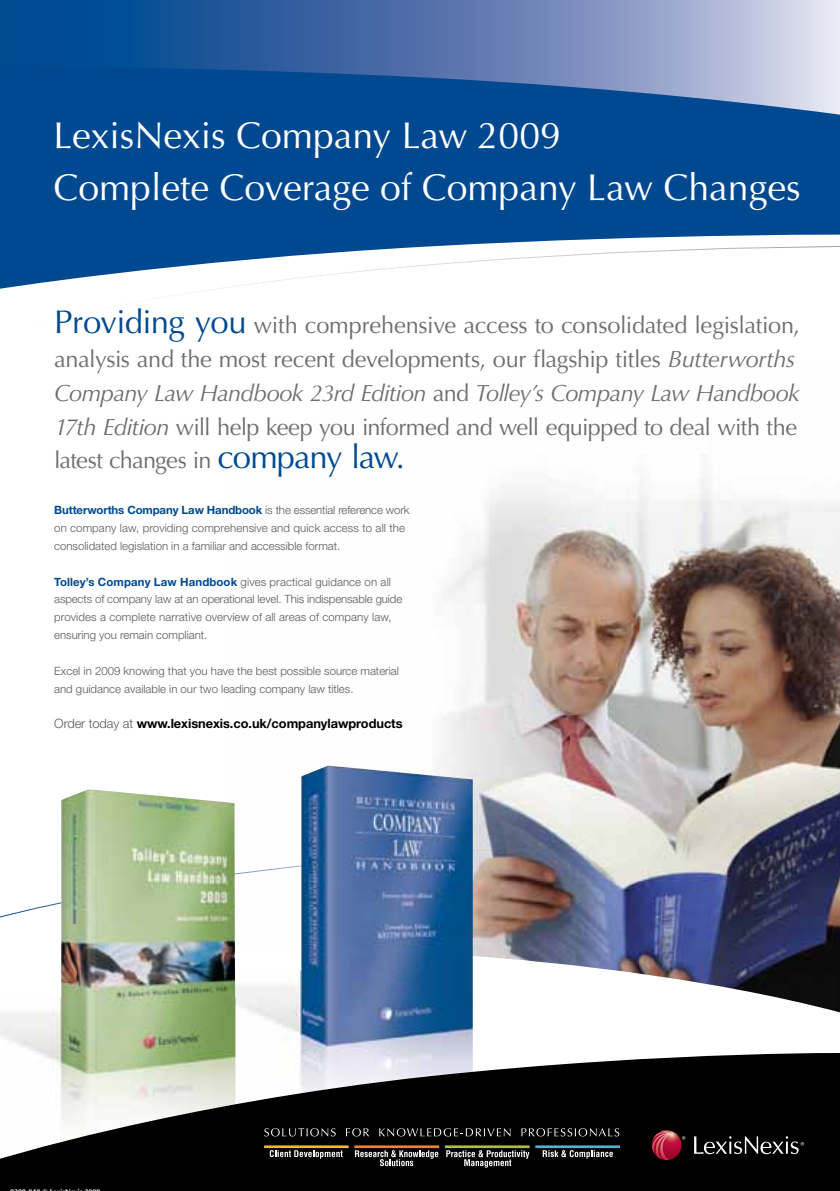
<style>
.page{position:relative;width:840px;height:1191px;background:#fff}
.page>*{position:absolute;margin:0;border:0;box-sizing:border-box;transform-origin:0 0}
.t1{font:37.4px/52.2px "Optima";color:#fff}
.t2{font:23.4px/33.8px "Optima";letter-spacing:-.015em;color:#6d6e71}
.t3{font:700 12.8px "Helvetica Neue";letter-spacing:-.005em;color:#000}
.t4{font:300 11.4px/17.8px "Helvetica Neue";color:#58595b}
.s1{font-size:32.8px;color:#004990}
.s2{font-style:italic}
.s3{font-weight:700;color:#004990}
.s4{font-weight:300;color:#58595b}
</style>
<div class="page">
<img style="left:442px;top:477px;width:397px;height:542px">
<img style="left:472px;top:835px;width:367px;height:85px">
<div style="left:0;top:115px;width:839px;height:130px;background:#004990"></div>
<svg style="left:0;top:0;width:839px;height:115px;background:#4773ab"></svg>
<img style="left:235px;top:765px;width:237px;height:286px">
<img style="left:0;top:789px;width:235px;height:262px">
<svg style="left:0;top:245px;width:839px;height:50px"></svg>
<svg style="left:0;top:1051px;width:839px;height:140px;background:#414240"></svg>
<svg style="left:269px;top:1150px;width:73px;height:8px"></svg>
<svg style="left:355px;top:1150px;width:83px;height:16px"></svg>
<svg style="left:446px;top:1150px;width:83px;height:17px"></svg>
<svg style="left:542px;top:1150px;width:70px;height:8px"></svg>
<hr style="left:535px;top:1145px;width:84px;height:3px;background:#4fb3cf">
<hr style="left:444px;top:1145px;width:85px;height:3px;background:#b1bd3b">
<hr style="left:354px;top:1145px;width:85px;height:3px;background:#ef8231">
<hr style="left:264px;top:1145px;width:84px;height:3px;background:#f5bb22">
<svg style="left:264px;top:1128px;width:71px;height:8px"></svg>
<svg style="left:346px;top:1128px;width:23px;height:8px"></svg>
<svg style="left:379px;top:1128px;width:131px;height:8px"></svg>
<svg style="left:521px;top:1128px;width:98px;height:8px"></svg>
<svg style="left:651px;top:1130px;width:30px;height:30px"></svg>
<svg style="left:651px;top:1130px;width:24px;height:30px"></svg>
<svg style="left:681px;top:1136px;width:4px;height:3px"></svg>
<svg style="left:693px;top:1136px;width:110px;height:18px;background:#3a3a3a"></svg>
<h1 class="t1" style="left:53px;top:110px;width:748px">LexisNexis Company Law 2009<br>Complete Coverage of Company Law Changes</h1>
<p class="t2" style="left:54px;top:309px;width:747px"><span class="s1">Providing you</span> with comprehensive access to consolidated legislation, analysis and the most recent developments, our flagship titles <span class="s2">Butterworths Company Law Handbook 23rd Edition</span> and <span class="s2">Tolley’s Company Law Handbook 17th Edition</span> will help keep you informed and well equipped to deal with the latest changes in <span class="s1">company law.</span></p>
<p class="t4" style="left:54px;top:501px;width:357px"><span class="s3">Butterworths Company Law Handbook</span> is the essential reference work on company law, providing comprehensive and quick access to all the consolidated legislation in a familiar and accessible format.</p>
<p class="t4" style="left:54px;top:572px;width:349px"><span class="s3">Tolley’s Company Law Handbook</span> gives practical guidance on all aspects of company law at an operational level. This indispensable guide provides a complete narrative overview of all areas of company law, ensuring you remain compliant.</p>
<p class="t4" style="left:54px;top:661px;width:346px">Excel in 2009 knowing that you have the best possible source material and guidance available in our two leading company law titles.</p>
<p class="t3" style="left:54px;top:715px;width:350px"><span class="s4">Order today at</span> www.lexisnexis.co.uk/companylawproducts</p>
</div>
